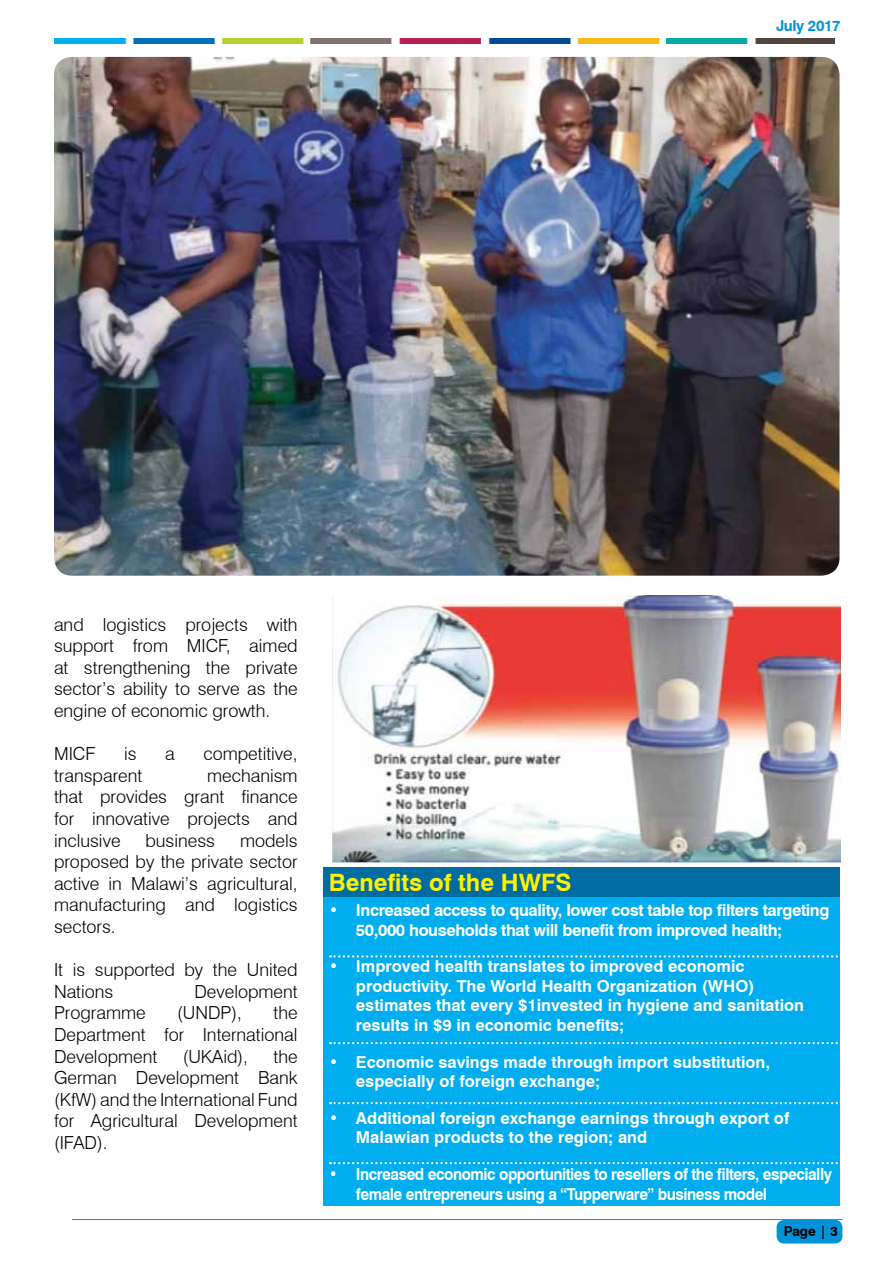
<style>
.page{position:relative;width:893px;height:1263px;background:#fff}
.page>*{position:absolute;margin:0;border:0;box-sizing:border-box;transform-origin:0 0}
.t1{font:700 24px "Swiss 721 BT";color:#fff200}
.t2{font:300 18px/21.6px "Swiss 721 BT";color:#000;text-align:justify}
.t3{font:700 16.5px/19.8px "Swiss 721 BT";color:#fff}
.t4{font:700 16.5px/19.8px "Swiss 721 BT";letter-spacing:-.03em;color:#fff;scale:.93 1}
.t5{font:700 16.5px/19.8px "Swiss 721 BT";letter-spacing:-.025em;color:#fff}
.t6{font:700 15px "Swiss 721 BT";letter-spacing:-.025em;color:#0093d8}
.t7{font:700 13.5px "Swiss 721 BT";color:#000}
</style>
<div class="page">
<img style="left:54px;top:38px;width:781px;height:5px">
<div style="left:777px;top:1220px;width:65px;height:23px;background:#0093d8;border-radius:8px"></div>
<hr style="left:72px;top:1219px;width:770px;height:1px;background:#0093d8">
<img style="left:54px;top:57px;width:785px;height:519px">
<div style="left:323px;top:867px;width:516px;height:30px;background:#006ca2"></div>
<div style="left:323px;top:897px;width:516px;height:308px;background:#00aeef"></div>
<svg style="left:330px;top:955px;width:510px;height:2px"></svg>
<svg style="left:330px;top:1042px;width:510px;height:2px"></svg>
<svg style="left:330px;top:1102px;width:510px;height:2px"></svg>
<svg style="left:330px;top:1162px;width:510px;height:2px"></svg>
<img style="left:332px;top:595px;width:509px;height:268px">
<p class="t6" style="left:776px;top:15px;width:66px">July 2017</p>
<p class="t2" style="left:54px;top:613px;width:245px">and logistics projects with support from MICF, aimed at strengthening the private sector’s ability to serve as the engine of economic growth.</p>
<p class="t2" style="left:54px;top:743px;width:43px">MICF</p>
<p class="t2" style="left:124px;top:743px;width:14px">is</p>
<p class="t2" style="left:165px;top:743px;width:11px">a</p>
<p class="t2" style="left:203px;top:743px;width:96px">competitive,</p>
<p class="t2" style="left:54px;top:764px;width:90px">transparent</p>
<p class="t2" style="left:54px;top:764px;width:245px;text-indent:153px">mechanism that provides grant finance for innovative projects and inclusive</p>
<p class="t2" style="left:54px;top:829px;width:245px;text-indent:186px">models proposed by the private sector active in Malawi’s agricultural, manufacturing and logistics sectors.</p>
<p class="t2" style="left:54px;top:959px;width:245px">It is supported by the United<br>Nations</p>
<p class="t2" style="left:145px;top:829px;width:71px">business</p>
<p class="t2" style="left:194px;top:980px;width:105px">Development</p>
<p class="t2" style="left:54px;top:1002px;width:93px">Programme</p>
<p class="t2" style="left:177px;top:1002px;width:66px">(UNDP),</p>
<p class="t2" style="left:54px;top:1002px;width:245px;text-indent:219px">the Department for International Development</p>
<p class="t2" style="left:54px;top:1045px;width:245px;text-indent:219px">the German Development Bank (KfW) and the International Fund for Agricultural Development (IFAD).</p>
<p class="t2" style="left:183px;top:1045px;width:67px">(UKAid),</p>
<h1 class="t1" style="left:329px;top:866px;width:244px">Benefits of the HWFS</h1>
<p class="t5" style="left:356px;top:899px;width:475px;text-indent:-27px">• Increased access to quality, lower cost table top filters targeting<br>50,000 households that will benefit from improved health;</p>
<p class="t3" style="left:356px;top:955px;width:450px;text-indent:-27px">• Improved health translates to improved economic productivity. The World Health Organization (WHO) estimates that every $1invested in hygiene and sanitation results in $9 in economic benefits;</p>
<p class="t3" style="left:356px;top:1051px;width:416px;text-indent:-27px">• Economic savings made through import substitution, especially of foreign exchange;</p>
<p class="t3" style="left:356px;top:1107px;width:435px;text-indent:-27px">• Additional foreign exchange earnings through export of<br>Malawian products to the region; and</p>
<p class="t4" style="left:356px;top:1163px;width:513px;text-indent:-27px">• Increased economic opportunities to resellers of the filters, especially female entrepreneurs using a “Tupperware” business model</p>
<p class="t7" style="left:784px;top:1222px;width:56px">Page | 3</p>
</div>
